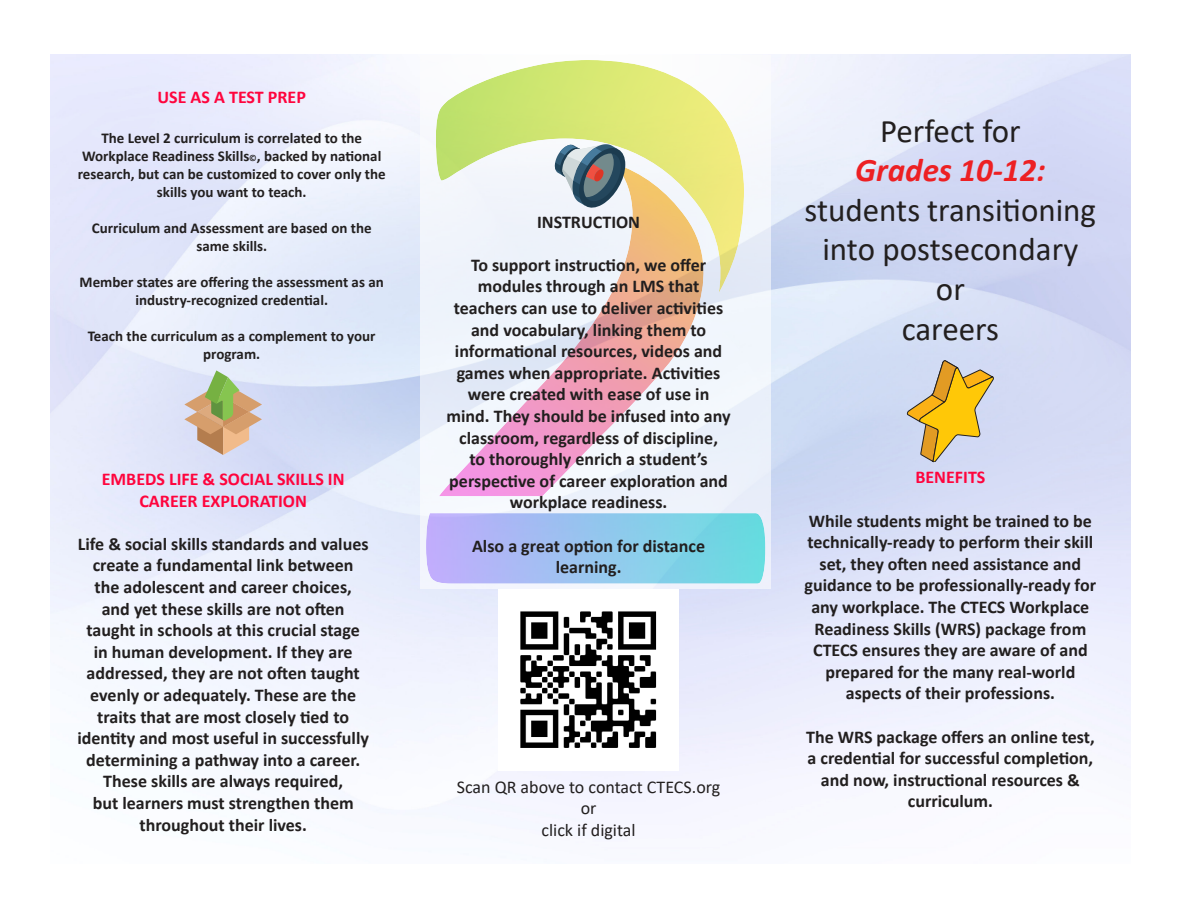
<style>
.page{position:relative;width:1188px;height:918px;background:#fff}
.page>*{position:absolute;margin:0;border:0;box-sizing:border-box;transform-origin:0 0}
.t1{font:33px/39.6px "Calibri";color:#221f1f;text-align:center}
.t2{font:italic 700 33px "Calibri";color:#ed2023}
.t3{font:700 18px/21.6px "Calibri";color:#221f1f;text-align:center}
.t4{font:700 18px/21.6px "Calibri";color:#ff043d;text-align:center}
.t5{font:18px/21.6px "Calibri";color:#221f1f;text-align:center}
.t6{font:700 15px/18px "Calibri";color:#221f1f;text-align:center}
.s1{font-size:9px}
</style>
<div class="page">
<img style="left:50px;top:54px;width:1080px;height:770px">
<svg style="left:421px;top:55px;width:349px;height:534px;fill:#f1f6fc"></svg>
<svg style="left:436px;top:60px;width:308px;height:233px"></svg>
<svg style="left:426px;top:513px;width:339px;height:71px;background:#96c6ee"></svg>
<svg style="left:439px;top:163px;width:294px;height:333px;fill:#f0f2fa"></svg>
<img style="left:498px;top:590px;width:181px;height:180px">
<svg style="left:555px;top:144px;width:70px;height:64px"></svg>
<svg style="left:184px;top:370px;width:78px;height:85px;background:#c9bfa6"></svg>
<svg style="left:907px;top:361px;width:86px;height:101px;background:#d7c080"></svg>
<p class="t4" style="left:158px;top:87px;width:150px">USE AS A TEST PREP</p>
<p class="t6" style="left:78px;top:130px;width:309px">The Level 2 curriculum is correlated to the Workplace Readiness Skills<span class="s1">©</span>, backed by na琀椀onal research, but can be customized to cover only the skills you want to teach.</p>
<p class="t6" style="left:92px;top:220px;width:281px">Curriculum and Assessment are based on the same skills.</p>
<p class="t6" style="left:80px;top:272px;width:306px">Member states are o昀昀ering the assessment as an industry-recognized creden琀椀al.</p>
<p class="t6" style="left:88px;top:328px;width:289px">Teach the curriculum as a complement to your program.</p>
<p class="t4" style="left:102px;top:469px;width:244px">EMBEDS LIFE &amp; SOCIAL SKILLS IN<br>CAREER EXPLORATION</p>
<p class="t3" style="left:77px;top:534px;width:293px">Life &amp; social skills standards and values create a fundamental link between<br>the adolescent and career choices,<br>and yet these skills are not o昀琀en taught in schools at this crucial stage in human development. If they are addressed, they are not o昀琀en taught evenly or adequately. These are the traits that are most closely 琀椀ed to<br>iden琀椀ty and most useful in successfully determining a pathway into a career.<br>These skills are always required,<br>but learners must strengthen them throughout their lives.</p>
<p class="t3" style="left:537px;top:212px;width:105px">INSTRUCTION</p>
<p class="t3" style="left:446px;top:254px;width:286px">To support instruc琀椀on, we o昀昀er modules through an LMS that teachers can use to deliver ac琀椀vi琀椀es and vocabulary, linking them to informa琀椀onal resources, videos and games when appropriate. Ac琀椀vi琀椀es were created with ease of use in mind. They should be infused into any classroom, regardless of discipline,<br>to thoroughly enrich a student’s perspec琀椀ve of career explora琀椀on and workplace readiness.</p>
<p class="t3" style="left:472px;top:535px;width:235px">Also a great op琀椀on for distance learning.</p>
<p class="t5" style="left:457px;top:775px;width:265px">Scan QR above to contact CTECS.org or<br>click if digital</p>
<h1 class="t1" style="left:880px;top:110px;width:142px">Perfect for</h1>
<h1 class="t2" style="left:855px;top:151px;width:192px">Grades 10-12:</h1>
<h1 class="t1" style="left:805px;top:189px;width:293px">students transi琀椀oning into postsecondary or<br>careers</h1>
<p class="t4" style="left:915px;top:468px;width:71px">BENEFITS</p>
<p class="t3" style="left:805px;top:511px;width:293px">While students might be trained to be technically-ready to perform their skill set, they o昀琀en need assistance and guidance to be professionally-ready for any workplace. The CTECS Workplace Readiness Skills (WRS) package from CTECS ensures they are aware of and prepared for the many real-world aspects of their professions.</p>
<p class="t3" style="left:806px;top:726px;width:290px">The WRS package o昀昀ers an online test, a creden琀椀al for successful comple琀椀on, and now, instruc琀椀onal resources &amp; curriculum.</p>
</div>
